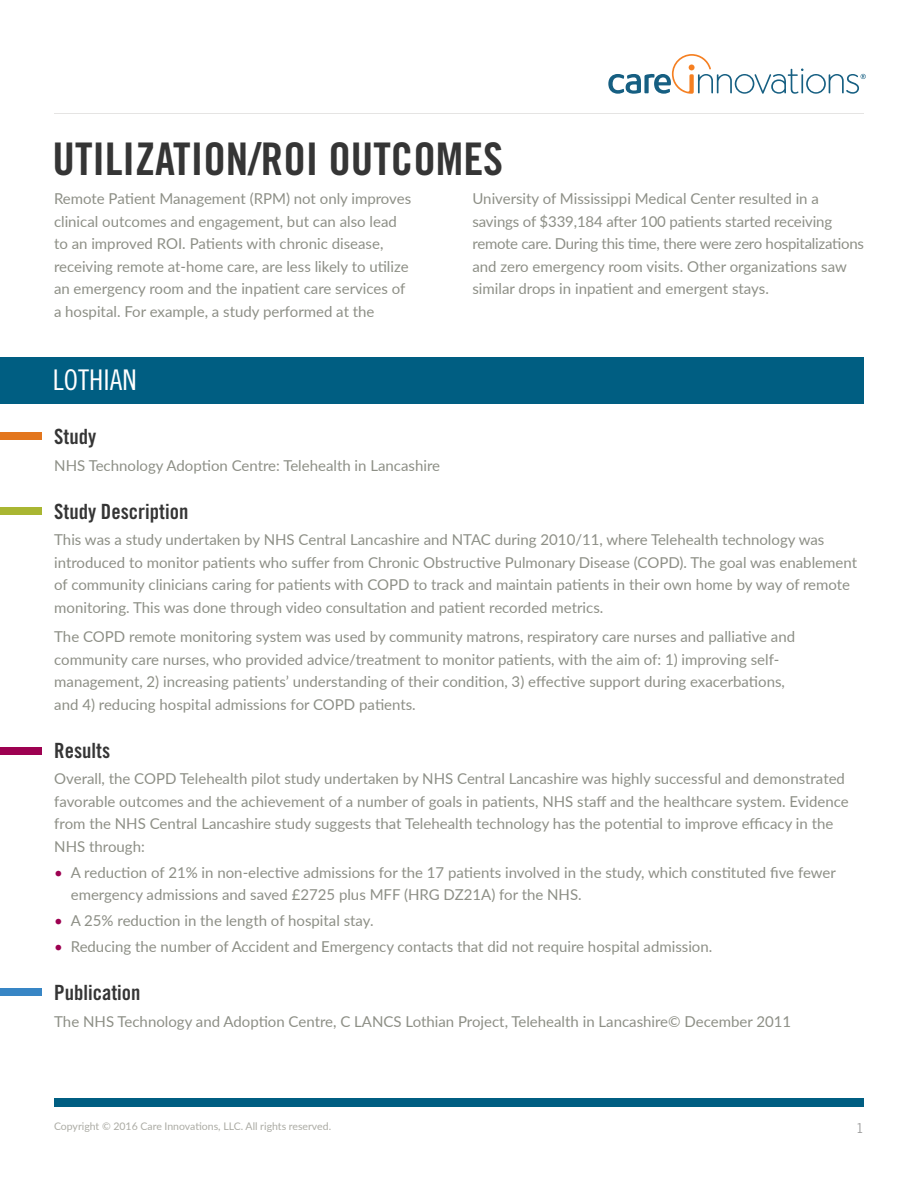
<style>
.page{position:relative;width:918px;height:1188px;background:#fff}
.page>*{position:absolute;margin:0;border:0;box-sizing:border-box;transform-origin:0 0}
.t1{font:45px "Trade Gothic LT Std Bd Cn 20";color:#353535}
.t2{font:28.5px "Trade Gothic LT Std Cn 18";color:#fff}
.t3{font:21px "Trade Gothic LT Std Bd Cn 20";color:#353535}
.t4{font:15px/22.5px "Lato";color:#8d8f86}
.t5{font:13.5px "Trade Gothic LT Std";color:#9a9a9a}
.t6{font:10.5px "Lato";color:#ababa4}
.s1{color:#9d0151}
</style>
<div class="page">
<hr style="left:54px;top:113px;width:810px;height:1px;background:#e5e4e3">
<svg style="left:608px;top:54px;width:258px;height:40px"></svg>
<div style="left:54px;top:1098px;width:810px;height:9px;background:#005e82"></div>
<div style="left:0;top:432px;width:42px;height:8px;background:#e3761d"></div>
<div style="left:0;top:747px;width:42px;height:8px;background:#9d0151"></div>
<div style="left:0;top:988px;width:42px;height:8px;background:#3886c5"></div>
<div style="left:0;top:507px;width:42px;height:8px;background:#a9b632"></div>
<div style="left:0;top:357px;width:864px;height:46px;background:#005e82"></div>
<h1 class="t1" style="left:52px;top:132px;width:452px">UTILIZATION/ROI OUTCOMES</h1>
<p class="t4" style="left:54px;top:187px;width:359px">Remote Patient Management (RPM) not only improves clinical outcomes and engagement, but can also lead to an improved ROI. Patients with chronic disease, receiving remote at-home care, are less likely to utilize an emergency room and the inpatient care services of a hospital. For example, a study performed at the</p>
<p class="t4" style="left:472px;top:187px;width:393px">University of Mississippi Medical Center resulted in a savings of $339,184 after 100 patients started receiving remote care. During this time, there were zero hospitalizations and zero emergency room visits. Other organizations saw similar drops in inpatient and emergent stays.</p>
<h2 class="t2" style="left:53px;top:363px;width:85px">LOTHIAN</h2>
<h3 class="t3" style="left:54px;top:424px;width:43px">Study</h3>
<p class="t4" style="left:54px;top:453px;width:387px">NHS Technology Adoption Centre: Telehealth in Lancashire</p>
<h3 class="t3" style="left:54px;top:498px;width:136px">Study Description</h3>
<p class="t4" style="left:54px;top:528px;width:804px">This was a study undertaken by NHS Central Lancashire and NTAC during 2010/11, where Telehealth technology was introduced to monitor patients who suffer from Chronic Obstructive Pulmonary Disease (COPD). The goal was enablement of community clinicians caring for patients with COPD to track and maintain patients in their own home by way of remote monitoring. This was done through video consultation and patient recorded metrics.</p>
<p class="t4" style="left:54px;top:625px;width:742px">The COPD remote monitoring system was used by community matrons, respiratory care nurses and palliative and community care nurses, who provided advice/treatment to monitor patients, with the aim of: 1) improving self&shy;management, 2) increasing patients’ understanding of their condition, 3) effective support during exacerbations, and 4) reducing hospital admissions for COPD patients.</p>
<h3 class="t3" style="left:54px;top:737px;width:57px">Results</h3>
<p class="t4" style="left:54px;top:767px;width:796px">Overall, the COPD Telehealth pilot study undertaken by NHS Central Lancashire was highly successful and demonstrated favorable outcomes and the achievement of a number of goals in patients, NHS staff and the healthcare system. Evidence from the NHS Central Lancashire study suggests that Telehealth technology has the potential to improve efficacy in the NHS through:</p>
<p class="t4" style="left:71px;top:860px;width:767px;text-indent:-16px"><span class="s1">•</span> A reduction of 21% in non-elective admissions for the 17 patients involved in the study, which constituted five fewer emergency admissions and saved £2725 plus MFF (HRG DZ21A) for the NHS.</p>
<p class="t4" style="left:54px;top:909px;width:321px"><span class="s1">•</span> A 25% reduction in the length of hospital stay.</p>
<p class="t4" style="left:54px;top:934px;width:660px"><span class="s1">•</span> Reducing the number of Accident and Emergency contacts that did not require hospital admission.</p>
<h3 class="t3" style="left:54px;top:979px;width:88px">Publication</h3>
<p class="t4" style="left:54px;top:1009px;width:738px">The NHS Technology and Adoption Centre, C LANCS Lothian Project, Telehealth in Lancashire© December 2011</p>
<p class="t6" style="left:54px;top:1119px;width:279px">Copyright © 2016 Care Innovations, LLC. All rights reserved.</p>
<p class="t5" style="left:856px;top:1120px;width:10px">1</p>
</div>
